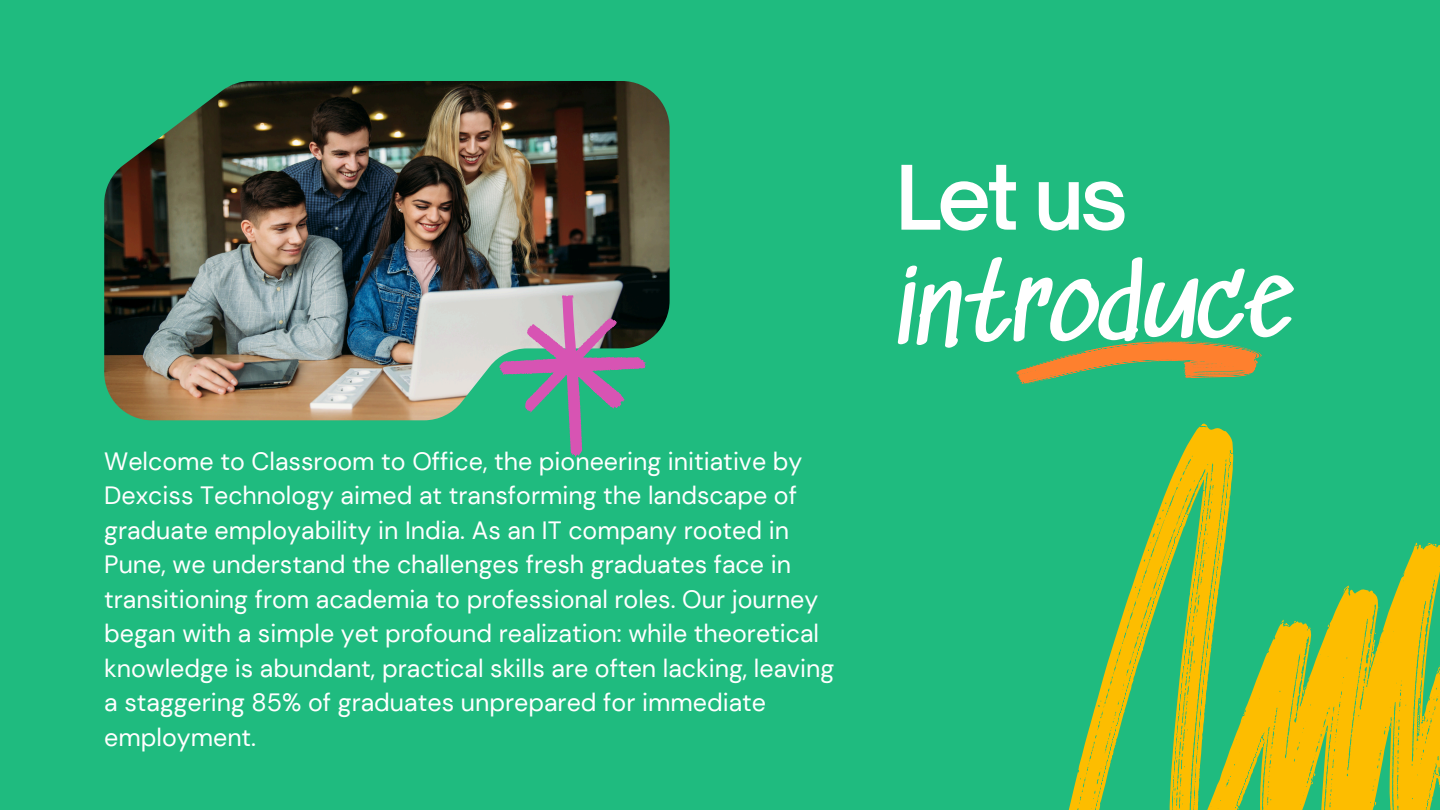
<style>
.page{position:relative;width:1440px;height:810px;background:#1fbb7f}
.page>*{position:absolute;margin:0;border:0;box-sizing:border-box;transform-origin:0 0}
.t1{font:100px "Sedgwick Ave";color:#fff}
.t2{font:600 85px "Open Sauce One";color:#fff}
.t3{font:25px/34.5px "DM Sans";color:#fff}
</style>
<div class="page">
<svg style="left:1068px;top:494px;width:372px;height:316px"></svg>
<img style="left:104px;top:81px;width:565px;height:339px">
<svg style="left:499px;top:295px;width:147px;height:162px"></svg>
<svg style="left:1016px;top:341px;width:246px;height:153px"></svg>
<h2 class="t3" style="left:104px;top:444px;width:732px">Welcome to Classroom to Office, the pioneering initiative by Dexciss Technology aimed at transforming the landscape of graduate employability in India. As an IT company rooted in Pune, we understand the challenges fresh graduates face in transitioning from academia to professional roles. Our journey began with a simple yet profound realization: while theoretical knowledge is abundant, practical skills are often lacking, leaving a staggering 85% of graduates unprepared for immediate employment.</h2>
<h1 class="t2" style="left:895px;top:145px;width:234px">Let us</h1>
<p class="t1" style="left:896px;top:254px;width:398px;rotate:-1deg">introduce</p>
</div>
